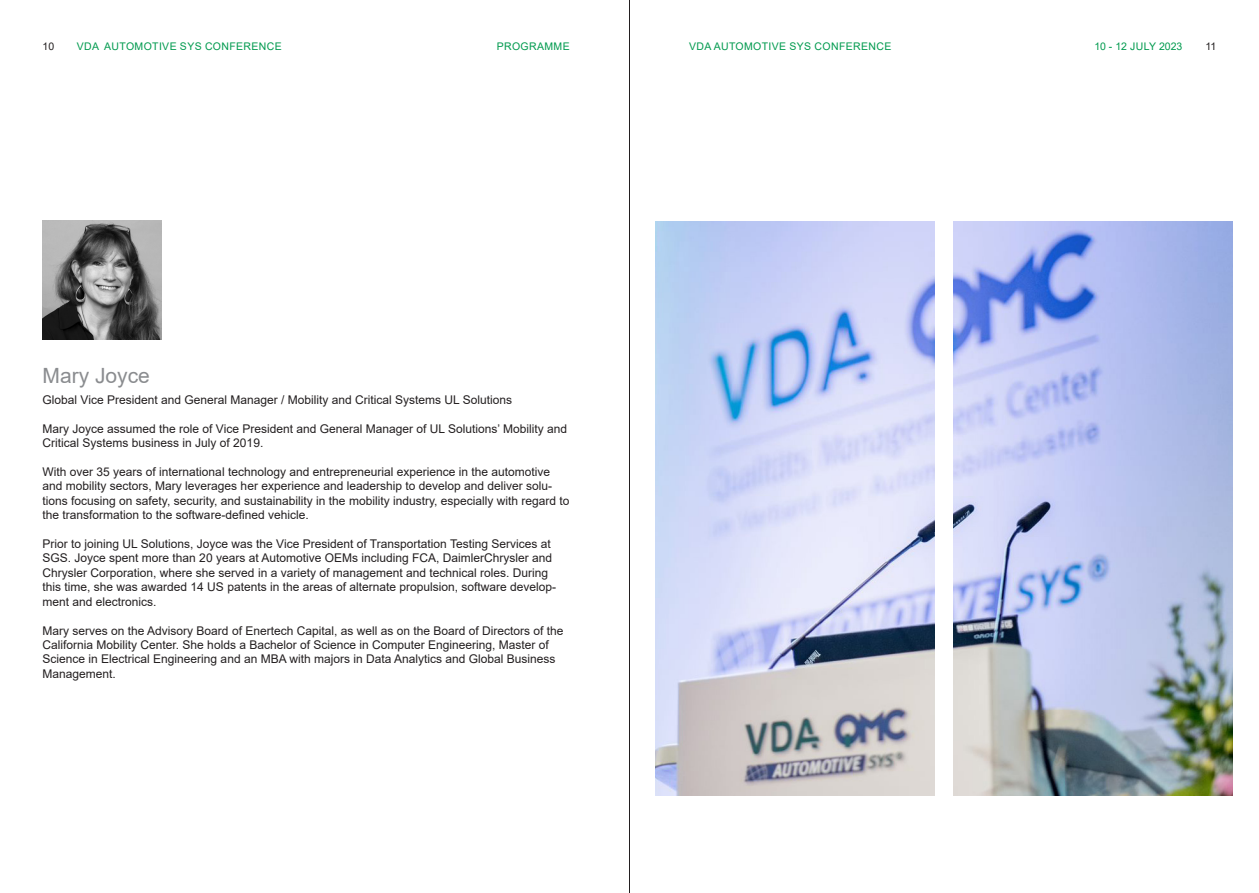
<style>
.page{position:relative;width:1259px;height:893px;background:#fff}
.page>*{position:absolute;margin:0;border:0;box-sizing:border-box;transform-origin:0 0}
.t1{font:21px "Arial";color:#8a8c8f}
.t2{font:12px/14.4px "Arial";color:#231f20}
.t3{font:10.5px "Arial";letter-spacing:.035em;color:#009a4e}
.t4{font:10.5px "Arial";color:#009a4e}
.t5{font:10.5px "Arial";color:#231f20}
</style>
<div class="page">
<img style="left:43px;top:220px;width:119px;height:119px">
<img style="left:655px;top:221px;width:577px;height:574px">
<div style="left:935px;top:213px;width:17px;height:591px;background:#fff"></div>
<hr style="left:629px;top:0;width:1px;height:893px;background:#231f20">
<p class="t5" style="left:43px;top:39px;width:13px">10</p>
<p class="t3" style="left:77px;top:39px;width:207px">VDA AUTOMOTIVE SYS CONFERENCE</p>
<p class="t3" style="left:497px;top:39px;width:74px">PROGRAMME</p>
<p class="t3" style="left:689px;top:39px;width:204px">VDA AUTOMOTIVE SYS CONFERENCE</p>
<p class="t4" style="left:1094px;top:39px;width:90px">10 - 12 JULY 2023</p>
<p class="t5" style="left:1205px;top:39px;width:12px">11</p>
<h1 class="t1" style="left:43px;top:361px;width:109px">Mary Joyce</h1>
<p class="t2" style="left:43px;top:393px;width:471px">Global Vice President and General Manager / Mobility and Critical Systems UL Solutions</p>
<p class="t2" style="left:43px;top:421px;width:526px">Mary Joyce assumed the role of Vice President and General Manager of UL Solutions’ Mobility and<br>Critical Systems business in July of 2019.</p>
<p class="t2" style="left:43px;top:465px;width:528px">With over 35 years of international technology and entrepreneurial experience in the automotive and mobility sectors, Mary leverages her experience and leadership to develop and deliver solu&shy;tions focusing on safety, security, and sustainability in the mobility industry, especially with regard to the transformation to the software-defined vehicle.</p>
<p class="t2" style="left:43px;top:537px;width:515px">Prior to joining UL Solutions, Joyce was the Vice President of Transportation Testing Services at SGS. Joyce spent more than 20 years at Automotive OEMs including FCA, DaimlerChrysler and Chrysler Corporation, where she served in a variety of management and technical roles. During this time, she was awarded 14 US patents in the areas of alternate propulsion, software develop&shy;ment and electronics.</p>
<p class="t2" style="left:43px;top:623px;width:522px">Mary serves on the Advisory Board of Enertech Capital, as well as on the Board of Directors of the California Mobility Center. She holds a Bachelor of Science in Computer Engineering, Master of Science in Electrical Engineering and an MBA with majors in Data Analytics and Global Business Management.</p>
</div>
